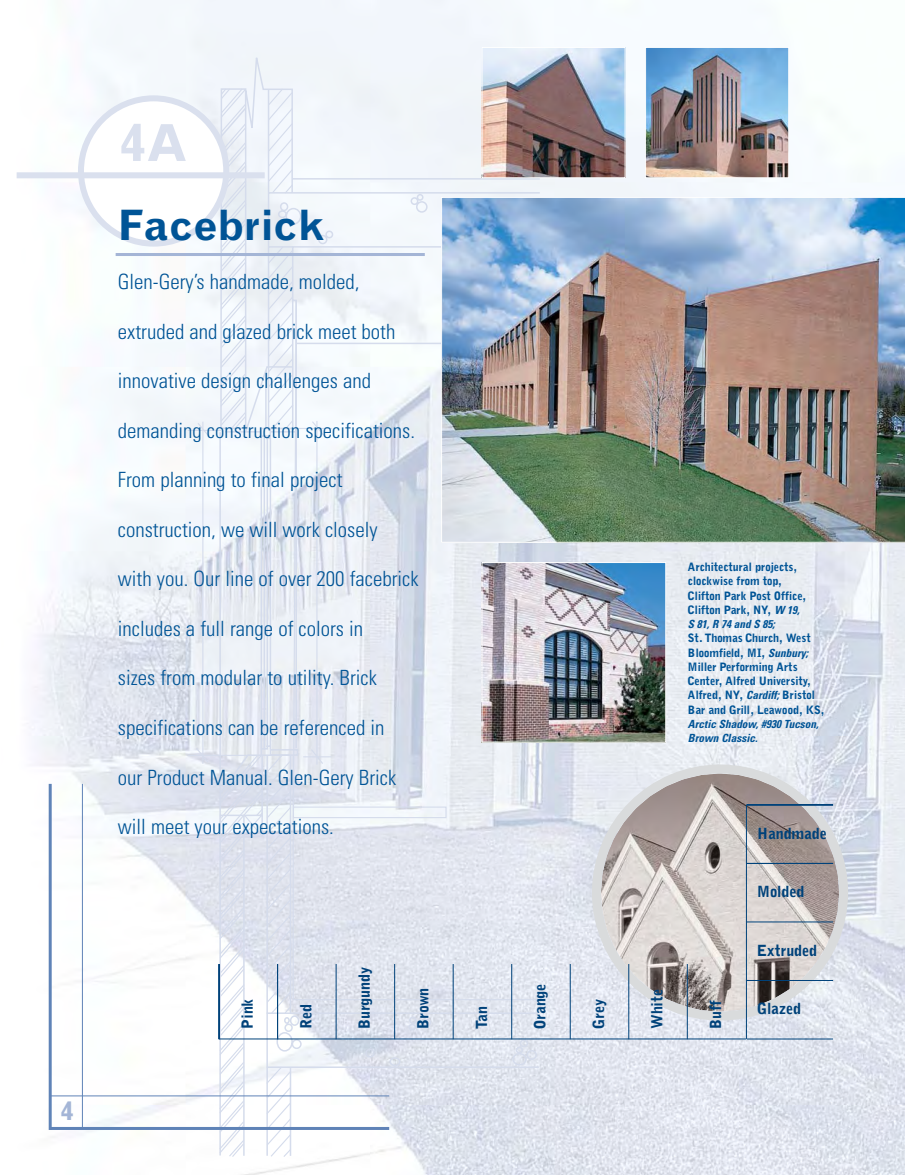
<style>
.page{position:relative;width:905px;height:1175px;background:#fff}
.page>*{position:absolute;margin:0;border:0;box-sizing:border-box;transform-origin:0 0}
.t1{font:700 51px "Grotesque";color:#dae0ee}
.t2{font:700 42px "Grotesque";letter-spacing:-.015em;color:#005496}
.t3{font:700 25.5px "Grotesque";color:#a4b5d6}
.t4{font:300 condensed 21px "Univers";color:#005496}
.t5{font:900 15px "Grotesque";letter-spacing:-.01em;color:#00427a}
.t6{font:900 11.25px/14.2px "Grotesque";letter-spacing:-.02em;color:#005496}
.t7{font:italic 700 condensed 11.25px/14.2px "Univers";color:#005496}
.s1{font-family:"Univers";font-weight:700;font-style:italic;font-stretch:condensed}
</style>
<div class="page">
<img style="left:16px;top:0;width:888px;height:1174px">
<svg style="left:219px;top:47px;width:323px;height:702px"></svg>
<hr style="left:202px;top:422px;width:1px;height:342px;background:#d5dcec">
<svg style="left:219px;top:433px;width:23px;height:313px"></svg>
<svg style="left:187px;top:746px;width:353px;height:412px"></svg>
<svg style="left:242px;top:433px;width:205px;height:725px"></svg>
<svg style="left:592px;top:764px;width:256px;height:256px;background:#c7c2c3"></svg>
<hr style="left:50px;top:1126px;width:339px;height:3px;background:#5f83b7">
<hr style="left:50px;top:1095px;width:339px;height:1px;background:#5f83b7">
<hr style="left:49px;top:784px;width:3px;height:345px;background:#5f83b7">
<hr style="left:82px;top:784px;width:1px;height:344px;background:#5f83b7">
<svg style="left:78px;top:87px;width:457px;height:346px"></svg>
<div style="left:17px;top:172px;width:248px;height:6px;background:#dae0ee"></div>
<img style="left:443px;top:199px;width:459px;height:341px">
<div style="left:441px;top:197px;width:463px;height:345px;border:1px solid #fff"></div>
<hr style="left:116px;top:253px;width:309px;height:3px;background:#a4b5d6">
<hr style="left:219px;top:964px;width:1px;height:75px;background:#00427a">
<hr style="left:277px;top:964px;width:1px;height:75px;background:#00427a">
<hr style="left:336px;top:964px;width:1px;height:75px;background:#00427a">
<hr style="left:394px;top:964px;width:1px;height:75px;background:#00427a">
<hr style="left:453px;top:964px;width:1px;height:75px;background:#00427a">
<hr style="left:511px;top:964px;width:1px;height:75px;background:#00427a">
<hr style="left:570px;top:964px;width:1px;height:75px;background:#00427a">
<hr style="left:628px;top:964px;width:1px;height:75px;background:#00427a">
<hr style="left:687px;top:964px;width:1px;height:75px;background:#00427a">
<hr style="left:219px;top:1038px;width:527px;height:1px;background:#00427a">
<hr style="left:746px;top:804px;width:87px;height:1px;background:#00427a">
<hr style="left:746px;top:863px;width:87px;height:1px;background:#00427a">
<hr style="left:746px;top:921px;width:87px;height:1px;background:#00427a">
<hr style="left:746px;top:980px;width:87px;height:1px;background:#00427a">
<hr style="left:746px;top:1038px;width:87px;height:1px;background:#00427a">
<hr style="left:746px;top:804px;width:1px;height:234px;background:#00427a">
<img style="left:483px;top:49px;width:140px;height:127px">
<div style="left:481px;top:47px;width:144px;height:131px;border:1px solid #fff"></div>
<img style="left:647px;top:49px;width:139px;height:127px">
<div style="left:645px;top:47px;width:143px;height:131px;border:1px solid #fff"></div>
<img style="left:483px;top:564px;width:181px;height:176px">
<div style="left:481px;top:562px;width:185px;height:180px;border:1px solid #fff"></div>
<h1 class="t1" style="left:121px;top:124px;width:69px">4A</h1>
<h2 class="t2" style="left:118px;top:209px;width:208px">Facebrick</h2>
<p class="t4" style="left:118px;top:274px;width:243px">Glen-Gery’s handmade, molded,</p>
<p class="t4" style="left:118px;top:324px;width:279px">extruded and glazed brick meet both</p>
<p class="t4" style="left:118px;top:373px;width:255px">innovative design challenges and</p>
<p class="t4" style="left:118px;top:423px;width:299px">demanding construction specifications.</p>
<p class="t4" style="left:118px;top:472px;width:226px">From planning to final project</p>
<p class="t4" style="left:118px;top:522px;width:261px">construction, we will work closely</p>
<p class="t4" style="left:118px;top:571px;width:302px">with you. Our line of over 200 facebrick</p>
<p class="t4" style="left:118px;top:621px;width:247px">includes a full range of colors in</p>
<p class="t4" style="left:118px;top:670px;width:260px">sizes from modular to utility. Brick</p>
<p class="t4" style="left:118px;top:720px;width:268px">specifications can be referenced in</p>
<p class="t4" style="left:118px;top:769px;width:280px">our Product Manual. Glen-Gery Brick</p>
<p class="t4" style="left:118px;top:819px;width:217px">will meet your expectations.</p>
<p class="t3" style="left:58px;top:1101px;width:17px">44</p>
<p class="t5" style="left:242px;top:1028px;width:31px;rotate:-90deg">Pink</p>
<p class="t5" style="left:300px;top:1028px;width:26px;rotate:-90deg">Red</p>
<p class="t5" style="left:359px;top:1028px;width:63px;rotate:-90deg">Burgundy</p>
<p class="t5" style="left:417px;top:1028px;width:42px;rotate:-90deg">Brown</p>
<p class="t5" style="left:476px;top:1028px;width:24px;rotate:-90deg">Tan</p>
<p class="t5" style="left:534px;top:1028px;width:46px;rotate:-90deg">Orange</p>
<p class="t6" style="left:688px;top:560px;width:120px">Architectural projects, clockwise from top,<br>Clifton Park Post Office,<br>Clifton Park, NY, <span class="s1">W 19,</span></p>
<p class="t7" style="left:688px;top:618px;width:91px">S 81,R 74 and S 85;</p>
<p class="t6" style="left:688px;top:632px;width:138px">St. Thomas Church, West<br>Bloomfield, MI, <span class="s1">Sunbury;<br></span>Miller Performing Arts<br>Center, Alfred University,<br>Alfred, NY, <span class="s1">Cardiff;</span>Bristol<br>Bar and Grill, Leawood, KS,</p>
<p class="t7" style="left:688px;top:718px;width:134px">Arctic Shadow,#930 Tucson,<br>Brown Classic.</p>
<p class="t5" style="left:757px;top:827px;width:71px">Handmade</p>
<p class="t5" style="left:757px;top:886px;width:49px">Molded</p>
<p class="t5" style="left:593px;top:1028px;width:31px;rotate:-90deg">Grey</p>
<p class="t5" style="left:651px;top:1028px;width:41px;rotate:-90deg">White</p>
<p class="t5" style="left:710px;top:1028px;width:30px;rotate:-90deg">Buff</p>
<p class="t5" style="left:757px;top:944px;width:61px">Extruded</p>
<p class="t5" style="left:757px;top:1003px;width:45px">Glazed</p>
</div>
